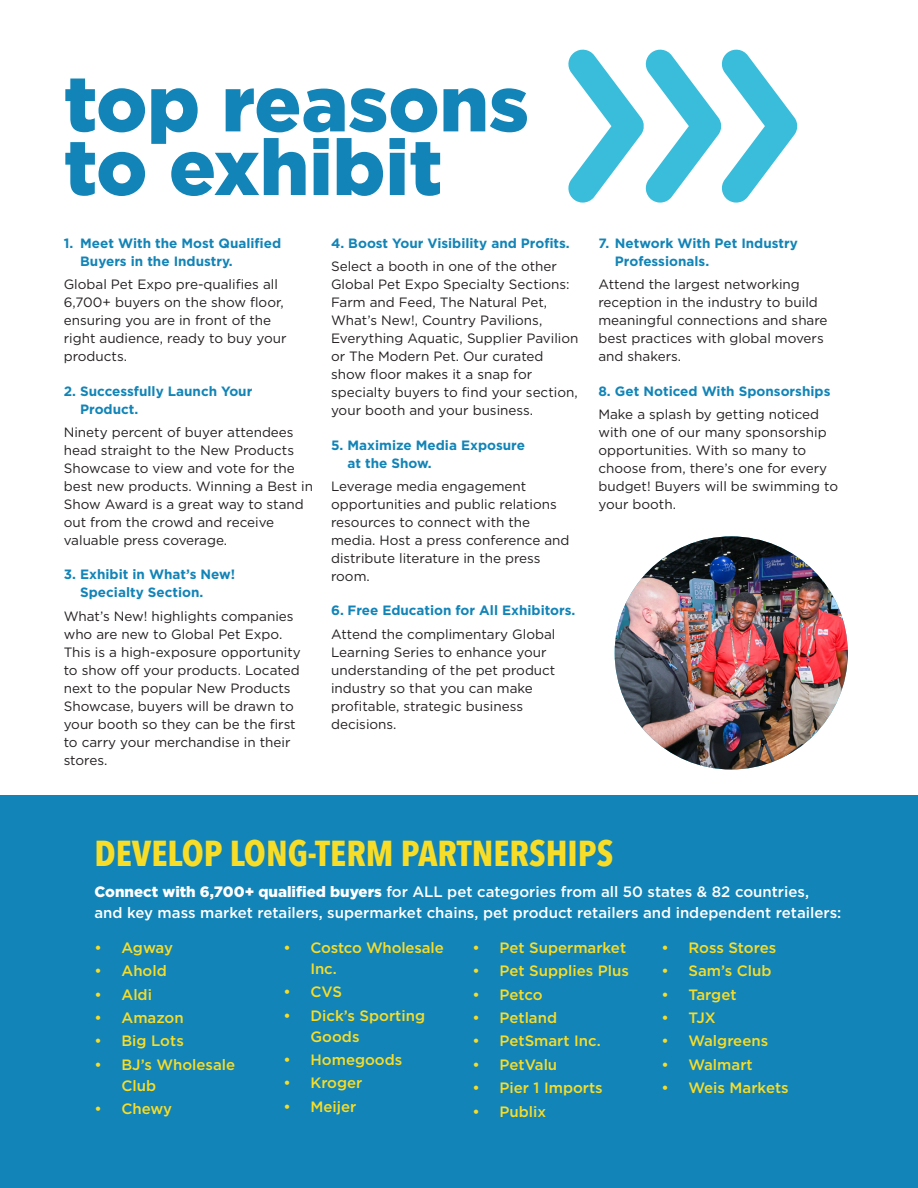
<style>
.page{position:relative;width:918px;height:1188px;background:#fff}
.page>*{position:absolute;margin:0;border:0;box-sizing:border-box;transform-origin:0 0}
.t1{font:900 78px/63.6px "Gotham";color:#1284b7}
.t2{font:700 36px "Avenir Next Condensed";color:#f8dd28}
.t3{font:500 15px/21px "Gotham";color:#f8dd28}
.Campton_Body{font:500 15px "Gotham";color:#fff}
.REason_Body{font:13.5px/18px "Gotham";color:#231f20}
.reason{font:700 13.5px/18px "Gotham";color:#1284b7}
.s1{font-weight:900}
</style>
<div class="page">
<div style="left:0;top:796px;width:918px;height:392px;background:#1284b7"></div>
<img style="left:615px;top:536px;width:233px;height:233px;border-radius:117px">
<svg style="left:568px;top:50px;width:229px;height:153px"></svg>
<p class="t1" style="left:64px;top:71px;width:467px">top reasons to exhibit</p>
<p class="reason" style="left:80px;top:234px;width:202px;text-indent:-16px">1. Meet With the Most Qualified<br>Buyers in the Industry.</p>
<p class="REason_Body" style="left:64px;top:275px;width:224px">Global Pet Expo pre-qualifies all<br>6,700+ buyers on the show floor, ensuring you are in front of the right audience, ready to buy your products.</p>
<p class="reason" style="left:80px;top:382px;width:174px;text-indent:-16px">2. Successfully Launch Your<br>Product.</p>
<p class="REason_Body" style="left:64px;top:423px;width:251px">Ninety percent of buyer attendees head straight to the New Products<br>Showcase to view and vote for the best new products. Winning a Best in<br>Show Award is a great way to stand out from the crowd and receive valuable press coverage.</p>
<p class="reason" style="left:80px;top:565px;width:156px;text-indent:-16px">3. Exhibit in What’s New!<br>Specialty Section.</p>
<p class="REason_Body" style="left:64px;top:607px;width:239px">What’s New! highlights companies who are new to Global Pet Expo.<br>This is a high-exposure opportunity to show off your products. Located next to the popular New Products<br>Showcase, buyers will be drawn to your booth so they can be the first to carry your merchandise in their stores.</p>
<p class="reason" style="left:331px;top:234px;width:240px">4. Boost Your Visibility and Profits.</p>
<p class="REason_Body" style="left:331px;top:257px;width:249px">Select a booth in one of the other Global Pet Expo Specialty Sections:<br>Farm and Feed, The Natural Pet, What’s New!, Country Pavilions, Everything Aquatic, Supplier Pavilion or The Modern Pet. Our curated show floor makes it a snap for specialty buyers to find your section, your booth and your business.</p>
<p class="reason" style="left:348px;top:436px;width:179px;text-indent:-16px">5. Maximize Media Exposure at the Show.</p>
<p class="REason_Body" style="left:331px;top:477px;width:240px">Leverage media engagement opportunities and public relations resources to connect with the media. Host a press conference and distribute literature in the press room.</p>
<p class="reason" style="left:331px;top:601px;width:246px">6. Free Education for All Exhibitors.</p>
<p class="REason_Body" style="left:331px;top:625px;width:226px">Attend the complimentary Global<br>Learning Series to enhance your understanding of the pet product industry so that you can make profitable, strategic business decisions.</p>
<p class="reason" style="left:615px;top:234px;width:184px;text-indent:-16px">7. Network With Pet Industry<br>Professionals.</p>
<p class="REason_Body" style="left:598px;top:275px;width:231px">Attend the largest networking reception in the industry to build meaningful connections and share best practices with global movers and shakers.</p>
<p class="reason" style="left:598px;top:382px;width:234px">8. Get Noticed With Sponsorships</p>
<p class="REason_Body" style="left:598px;top:405px;width:241px">Make a splash by getting noticed with one of our many sponsorship opportunities. With so many to choose from, there’s one for every budget! Buyers will be swimming to your booth.</p>
<p class="t2" style="left:94px;top:831px;width:520px">DEVELOP LONG-TERM PARTNERSHIPS</p>
<p class="Campton_Body" style="left:94px;top:882px;width:716px"><span class="s1">Connect with 6,700+ qualified buyers</span> for ALL pet categories from all 50 states &amp; 82 countries,</p>
<p class="Campton_Body" style="left:94px;top:903px;width:748px">and key mass market retailers, supermarket chains, pet product retailers and independent retailers:</p>
<p class="t3" style="left:94px;top:937px;width:80px">• Agway</p>
<p class="t3" style="left:94px;top:960px;width:74px">• Ahold</p>
<p class="t3" style="left:94px;top:984px;width:59px">• Aldi</p>
<p class="t3" style="left:94px;top:1007px;width:91px">• Amazon</p>
<p class="t3" style="left:94px;top:1030px;width:91px">• Big Lots</p>
<p class="t3" style="left:122px;top:1054px;width:115px;text-indent:-27px">• BJ’s Wholesale<br>Club</p>
<p class="t3" style="left:94px;top:1098px;width:79px">• Chewy</p>
<p class="t3" style="left:310px;top:937px;width:135px;text-indent:-27px">• Costco Wholesale<br>Inc.</p>
<p class="t3" style="left:284px;top:981px;width:60px">• CVS</p>
<p class="t3" style="left:310px;top:1005px;width:116px;text-indent:-27px">• Dick’s Sporting<br>Goods</p>
<p class="t3" style="left:284px;top:1049px;width:120px">• Homegoods</p>
<p class="t3" style="left:284px;top:1072px;width:80px">• Kroger</p>
<p class="t3" style="left:284px;top:1096px;width:74px">• Meijer</p>
<p class="t3" style="left:472px;top:937px;width:155px">• Pet Supermarket</p>
<p class="t3" style="left:472px;top:960px;width:158px">• Pet Supplies Plus</p>
<p class="t3" style="left:472px;top:984px;width:72px">• Petco</p>
<p class="t3" style="left:472px;top:1007px;width:86px">• Petland</p>
<p class="t3" style="left:472px;top:1030px;width:130px">• PetSmart Inc.</p>
<p class="t3" style="left:472px;top:1054px;width:86px">• PetValu</p>
<p class="t3" style="left:472px;top:1077px;width:132px">• Pier 1 Imports</p>
<p class="t3" style="left:472px;top:1101px;width:75px">• Publix</p>
<p class="t3" style="left:662px;top:937px;width:116px">• Ross Stores</p>
<p class="t3" style="left:662px;top:960px;width:112px">• Sam’s Club</p>
<p class="t3" style="left:662px;top:984px;width:77px">• Target</p>
<p class="t3" style="left:662px;top:1007px;width:56px">• TJX</p>
<p class="t3" style="left:662px;top:1030px;width:108px">• Walgreens</p>
<p class="t3" style="left:662px;top:1054px;width:93px">• Walmart</p>
<p class="t3" style="left:662px;top:1077px;width:129px">• Weis Markets</p>
</div>
